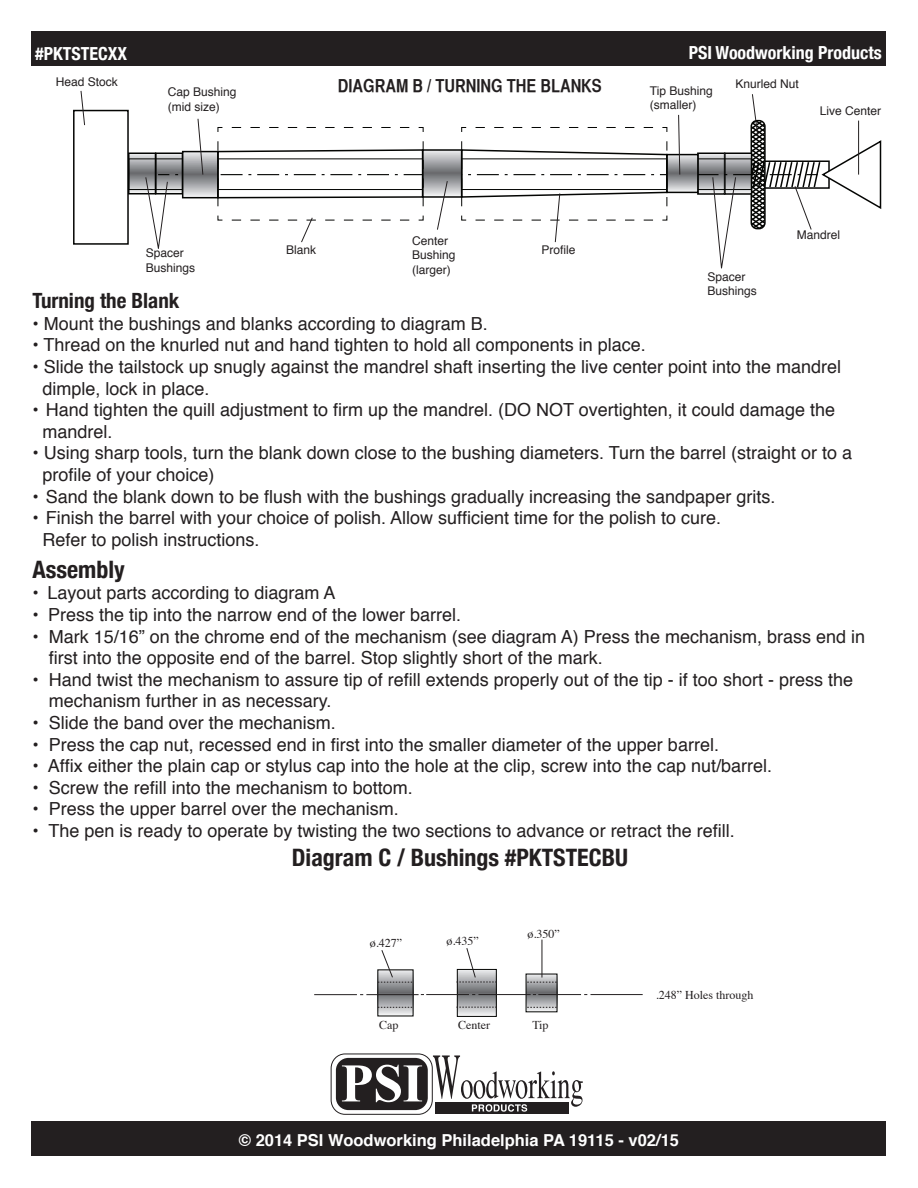
<style>
.page{position:relative;width:918px;height:1188px;background:#fff}
.page>*{position:absolute;margin:0;border:0;box-sizing:border-box;transform-origin:0 0}
.t1{font:700 condensed 24px "Helvetica Neue";color:#231f20}
.t2{font:700 condensed 21px "Helvetica Neue";color:#231f20}
.t3{font:18px/21.6px "Helvetica";color:#231f20}
.t4{font:700 condensed 18px "Helvetica Neue";color:#fff}
.t5{font:18px "Helvetica CY Bold";color:#231f20}
.t6{font:700 16.5px "Helvetica";color:#fff}
.t7{font:12px/14.4px "Helvetica";color:#231f20}
.t8{font:12px "Times";color:#231f20}
</style>
<div class="page">
<svg style="left:379px;top:983px;width:32px;height:31px"></svg>
<svg style="left:459px;top:983px;width:36px;height:32px"></svg>
<div style="left:457px;top:969px;width:40px;height:48px;border:1px solid #040503"></div>
<svg style="left:528px;top:976px;width:27px;height:34px"></svg>
<div style="left:73px;top:110px;width:56px;height:135px;border:2px solid #040503"></div>
<svg style="left:158px;top:155px;width:17px;height:36px"></svg>
<div style="left:155px;top:152px;width:28px;height:42px;border:2px solid #040503"></div>
<svg style="left:131px;top:155px;width:22px;height:36px"></svg>
<div style="left:128px;top:152px;width:28px;height:42px;border:2px solid #040503"></div>
<svg style="left:331px;top:1054px;width:101px;height:60px"></svg>
<div style="left:331px;top:1054px;width:102px;height:61px;border:1px solid #231f20;border-radius:14px"></div>
<div style="left:435px;top:1102px;width:134px;height:12px;background:#231f20"></div>
<svg style="left:336px;top:1055px;width:247px;height:57px"></svg>
<div style="left:32px;top:32px;width:854px;height:34px;background:#231f20"></div>
<div style="left:32px;top:1121px;width:854px;height:35px;background:#231f20"></div>
<svg style="left:378px;top:1007px;width:34px;height:1px"></svg>
<svg style="left:456px;top:1007px;width:41px;height:1px"></svg>
<svg style="left:527px;top:982px;width:30px;height:1px"></svg>
<svg style="left:527px;top:1007px;width:30px;height:1px"></svg>
<hr style="left:314px;top:994px;width:43px;height:1px;background:#231f20">
<hr style="left:426px;top:994px;width:43px;height:1px;background:#231f20">
<hr style="left:538px;top:994px;width:43px;height:1px;background:#231f20">
<hr style="left:366px;top:994px;width:53px;height:1px;background:#231f20">
<hr style="left:478px;top:994px;width:53px;height:1px;background:#231f20">
<hr style="left:590px;top:994px;width:53px;height:1px;background:#231f20">
<svg style="left:80px;top:90px;width:5px;height:36px"></svg>
<svg style="left:145px;top:174px;width:24px;height:75px"></svg>
<svg style="left:175px;top:94px;width:707px;height:175px"></svg>
<svg style="left:378px;top:950px;width:34px;height:33px"></svg>
<svg style="left:456px;top:948px;width:41px;height:35px"></svg>
<hr style="left:542px;top:940px;width:1px;height:38px;background:#231f20">
<p class="t4" style="left:35px;top:38px;width:93px">#PKTSTECXX</p>
<p class="t4" style="left:689px;top:38px;width:195px">PSI Woodworking Products</p>
<p class="t7" style="left:56px;top:74px;width:64px">Head Stock</p>
<p class="t7" style="left:168px;top:85px;width:70px">Cap Bushing</p>
<p class="t7" style="left:168px;top:100px;width:53px">(mid size)</p>
<p class="t5" style="left:338px;top:75px;width:266px">DIAGRAM B / TURNING THE BLANKS</p>
<p class="t7" style="left:650px;top:84px;width:64px">Tip Bushing</p>
<p class="t7" style="left:650px;top:98px;width:48px">(smaller)</p>
<p class="t7" style="left:736px;top:77px;width:65px">Knurled Nut</p>
<p class="t7" style="left:820px;top:104px;width:63px">Live Center</p>
<p class="t7" style="left:797px;top:227px;width:45px">Mandrel</p>
<p class="t7" style="left:412px;top:234px;width:45px">Center<br>Bushing</p>
<p class="t7" style="left:412px;top:263px;width:40px">(larger)</p>
<p class="t7" style="left:286px;top:243px;width:32px">Blank</p>
<p class="t7" style="left:541px;top:243px;width:36px">Profile</p>
<p class="t7" style="left:146px;top:246px;width:51px">Spacer<br>Bushings</p>
<p class="t7" style="left:707px;top:270px;width:51px">Spacer<br>Bushings</p>
<p class="t2" style="left:32px;top:283px;width:148px">Turning the Blank</p>
<p class="t3" style="left:32px;top:313px;width:457px">• Mount the bushings and blanks according to diagram B.</p>
<p class="t3" style="left:32px;top:335px;width:615px">• Thread on the knurled nut and hand tighten to hold all components in place.</p>
<p class="t3" style="left:32px;top:356px;width:810px">• Slide the tailstock up snugly against the mandrel shaft inserting the live center point into the mandrel</p>
<p class="t3" style="left:42px;top:378px;width:169px">dimple, lock in place.</p>
<p class="t3" style="left:32px;top:400px;width:804px">• Hand tighten the quill adjustment to firm up the mandrel. (DO NOT overtighten, it could damage the</p>
<p class="t3" style="left:42px;top:421px;width:72px">mandrel.</p>
<p class="t3" style="left:32px;top:443px;width:821px">• Using sharp tools, turn the blank down close to the bushing diameters. Turn the barrel (straight or to a</p>
<p class="t3" style="left:42px;top:464px;width:174px">profile of your choice)</p>
<p class="t3" style="left:32px;top:486px;width:744px">• Sand the blank down to be flush with the bushings gradually increasing the sandpaper grits.</p>
<p class="t3" style="left:32px;top:508px;width:690px">• Finish the barrel with your choice of polish. Allow sufficient time for the polish to cure.</p>
<p class="t3" style="left:42px;top:529px;width:219px">Refer to polish instructions.</p>
<p class="t1" style="left:32px;top:549px;width:94px">Assembly</p>
<p class="t3" style="left:32px;top:583px;width:305px">• Layout parts according to diagram A</p>
<p class="t3" style="left:32px;top:604px;width:430px">• Press the tip into the narrow end of the lower barrel.</p>
<p class="t3" style="left:49px;top:626px;width:818px;text-indent:-16px">• Mark 15/16” on the chrome end of the mechanism (see diagram A) Press the mechanism, brass end in first into the opposite end of the barrel. Stop slightly short of the mark.</p>
<p class="t3" style="left:49px;top:669px;width:806px;text-indent:-16px">• Hand twist the mechanism to assure tip of refill extends properly out of the tip - if too short - press the mechanism further in as necessary.</p>
<p class="t3" style="left:32px;top:712px;width:305px">• Slide the band over the mechanism.</p>
<p class="t3" style="left:32px;top:734px;width:688px">• Press the cap nut, recessed end in first into the smaller diameter of the upper barrel.</p>
<p class="t3" style="left:32px;top:756px;width:741px">• Affix either the plain cap or stylus cap into the hole at the clip, screw into the cap nut/barrel.</p>
<p class="t3" style="left:32px;top:777px;width:382px">• Screw the refill into the mechanism to bottom.</p>
<p class="t3" style="left:32px;top:799px;width:368px">• Press the upper barrel over the mechanism.</p>
<p class="t3" style="left:32px;top:820px;width:704px">• The pen is ready to operate by twisting the two sections to advance or retract the refill.</p>
<p class="t1" style="left:292px;top:837px;width:338px">Diagram C / Bushings #PKTSTECBU</p>
<p class="t8" style="left:370px;top:932px;width:34px">ø.427”</p>
<p class="t8" style="left:447px;top:930px;width:34px">ø.435”</p>
<p class="t8" style="left:527px;top:923px;width:34px">ø.350”</p>
<p class="t8" style="left:379px;top:1014px;width:21px">Cap</p>
<p class="t8" style="left:458px;top:1014px;width:33px">Center</p>
<p class="t8" style="left:532px;top:1014px;width:18px">Tip</p>
<p class="t8" style="left:656px;top:984px;width:99px">.248” Holes through</p>
<p class="t6" style="left:239px;top:1127px;width:442px">© 2014 PSI Woodworking Philadelphia PA 19115 - v02/15</p>
</div>
